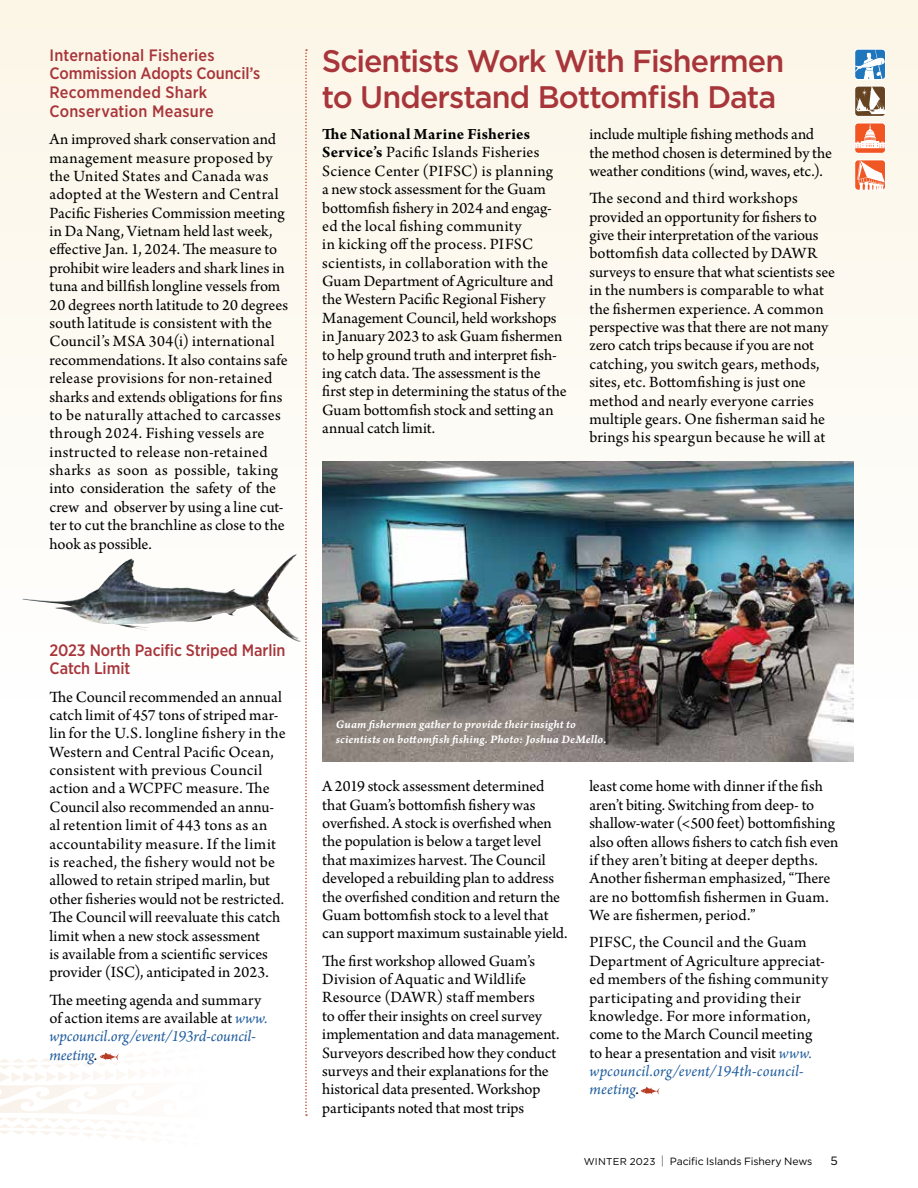
<style>
.page{position:relative;width:918px;height:1188px;background:#fff}
.page>*{position:absolute;margin:0;border:0;box-sizing:border-box;transform-origin:0 0}
.t1{font:500 31.2px/36px "Gotham";letter-spacing:-.035em;color:#a8353a}
.t2{font:16.5px/18.5px "Arno Pro";letter-spacing:.005em;color:#000}
.t3{font:500 16.5px/18.8px "Gotham Narrow";letter-spacing:.005em;color:#a8353a}
.t4{font:12px/15px "Arno Pro Smbd Italic Caption";letter-spacing:.01em;color:#fff}
.t5{font:12px "Gotham";color:#000}
.t6{font:10.5px "Gotham";letter-spacing:-.01em;color:#000}
.s1{font-weight:700}
.s2{font-style:italic;color:#215e9e}
.s3{font-size:9.9px}
.s4{font-size:12px;color:#6d6e71}
</style>
<div class="page">
<div style="left:0;top:0;width:918px;height:707px;background:#fdf9f0"></div>
<svg style="left:305px;top:49px;width:2px;height:1067px"></svg>
<img style="left:22px;top:558px;width:252px;height:72px">
<svg style="left:0;top:1052px;width:127px;height:87px"></svg>
<img style="left:322px;top:462px;width:531px;height:299px">
<svg style="left:641px;top:1087px;width:19px;height:8px"></svg>
<svg style="left:856px;top:51px;width:28px;height:27px"></svg>
<div style="left:854px;top:49px;width:32px;height:31px;border:1px solid #fff;border-radius:3px"></div>
<svg style="left:856px;top:125px;width:28px;height:27px"></svg>
<div style="left:854px;top:123px;width:32px;height:31px;border:1px solid #fff;border-radius:3px"></div>
<svg style="left:855px;top:86px;width:30px;height:30px"></svg>
<svg style="left:856px;top:88px;width:28px;height:26px"></svg>
<div style="left:854px;top:86px;width:32px;height:31px;border:1px solid #fff;border-radius:3px"></div>
<svg style="left:856px;top:162px;width:28px;height:26px"></svg>
<div style="left:854px;top:160px;width:32px;height:30px;border:1px solid #fff;border-radius:3px"></div>
<p class="t3" style="left:50px;top:45px;width:212px">International Fisheries<br>Commission Adopts Council’s<br>Recommended Shark<br>Conservation Measure</p>
<p class="t2" style="left:49px;top:131px;width:240px">An improved shark conservation and management measure proposed by the United States and Canada was adopted at the Western and Central Pacific Fisheries Commission meeting in Da Nang, Vietnam held last week, effective Jan. 1, 2024. The measure to prohibit wire leaders and shark lines in tuna and billfish longline vessels from 20 degrees north latitude to 20 degrees south latitude is consistent with the Council’s MSA 304(i) international recommendations. It also contains safe release provisions for non-retained sharks and extends obligations for fins to be naturally attached to carcasses through 2024. Fishing vessels are instructed to release non-retained sharks as soon as possible, taking into consideration the safety of the crew and observer by using a line cut&shy;ter to cut the branchline as close to the hook as possible.</p>
<h1 class="t1" style="left:322px;top:43px;width:464px">Scientists Work With Fishermen to Understand Bottomfish Data</h1>
<p class="t2" style="left:322px;top:126px;width:246px"><span class="s1">The National Marine Fisheries Service’s</span> Pacific Islands Fisheries Science Center (PIFSC) is planning<br>a new stock assessment for the Guam bottomfish fishery in 2024 and engag&shy;ed the local fishing community<br>in kicking off the process. PIFSC scientists, in collaboration with the Guam Department of Agriculture and the Western Pacific Regional Fishery Management Council, held workshops in January 2023 to ask Guam fishermen to help ground truth and interpret fish&shy;ing catch data. The assessment is the first step in determining the status of the Guam bottomfish stock and setting an annual catch limit.</p>
<p class="t2" style="left:589px;top:126px;width:244px">include multiple fishing methods and the method chosen is determined by the weather conditions (wind, waves, etc.).</p>
<p class="t2" style="left:589px;top:190px;width:247px">The second and third workshops provided an opportunity for fishers to give their interpretation of the various bottomfish data collected by DAWR surveys to ensure that what scientists see in the numbers is comparable to what the fishermen experience. A common perspective was that there are not many zero catch trips because if you are not catching, you switch gears, methods, sites, etc. Bottomfishing is just one method and nearly everyone carries multiple gears. One fisherman said he brings his speargun because he will at</p>
<p class="t3" style="left:49px;top:641px;width:237px">2023 North Pacific Striped Marlin<br>Catch Limit</p>
<p class="t2" style="left:49px;top:688px;width:238px">The Council recommended an annual catch limit of 457 tons of striped mar&shy;lin for the U.S. longline fishery in the Western and Central Pacific Ocean, consistent with previous Council action and a WCPFC measure. The Council also recommended an annu&shy;al retention limit of 443 tons as an accountability measure. If the limit is reached, the fishery would not be allowed to retain striped marlin, but other fisheries would not be restricted.<br>The Council will reevaluate this catch limit when a new stock assessment<br>is available from a scientific services provider (ISC), anticipated in 2023.</p>
<p class="t2" style="left:49px;top:991px;width:220px">The meeting agenda and summary of action items are available at <span class="s2">www. wpcouncil.org/event/193rd-council&shy;meeting</span>.</p>
<p class="t4" style="left:336px;top:717px;width:272px">Guam fishermen gather to provide their insight to scientists on bottomfish fishing. Photo: Joshua DeMello.</p>
<p class="t2" style="left:322px;top:778px;width:247px">A 2019 stock assessment determined that Guam’s bottomfish fishery was overfished. A stock is overfished when the population is below a target level that maximizes harvest. The Council developed a rebuilding plan to address the overfished condition and return the Guam bottomfish stock to a level that can support maximum sustainable yield.</p>
<p class="t2" style="left:322px;top:952px;width:239px">The first workshop allowed Guam’s Division of Aquatic and Wildlife Resource (DAWR) staff members<br>to offer their insights on creel survey implementation and data management.<br>Surveyors described how they conduct surveys and their explanations for the historical data presented. Workshop participants noted that most trips</p>
<p class="t2" style="left:589px;top:778px;width:251px">least come home with dinner if the fish aren’t biting. Switching from deep- to shallow-water (&lt;500 feet) bottomfishing also often allows fishers to catch fish even if they aren’t biting at deeper depths.<br>Another fisherman emphasized, “There are no bottomfish fishermen in Guam.<br>We are fishermen, period.”</p>
<p class="t2" style="left:589px;top:934px;width:240px">PIFSC, the Council and the Guam<br>Department of Agriculture appreciat&shy;ed members of the fishing community participating and providing their knowledge. For more information, come to the March Council meeting to hear a presentation and visit <span class="s2">www. wpcouncil.org/event/194th-council&shy;meeting</span>.</p>
<p class="t6" style="left:584px;top:1154px;width:230px"><span class="s3">WINTER 2023</span> <span class="s4">|</span> Pacific Islands Fishery News</p>
<p class="t5" style="left:830px;top:1153px;width:9px">5</p>
</div>
